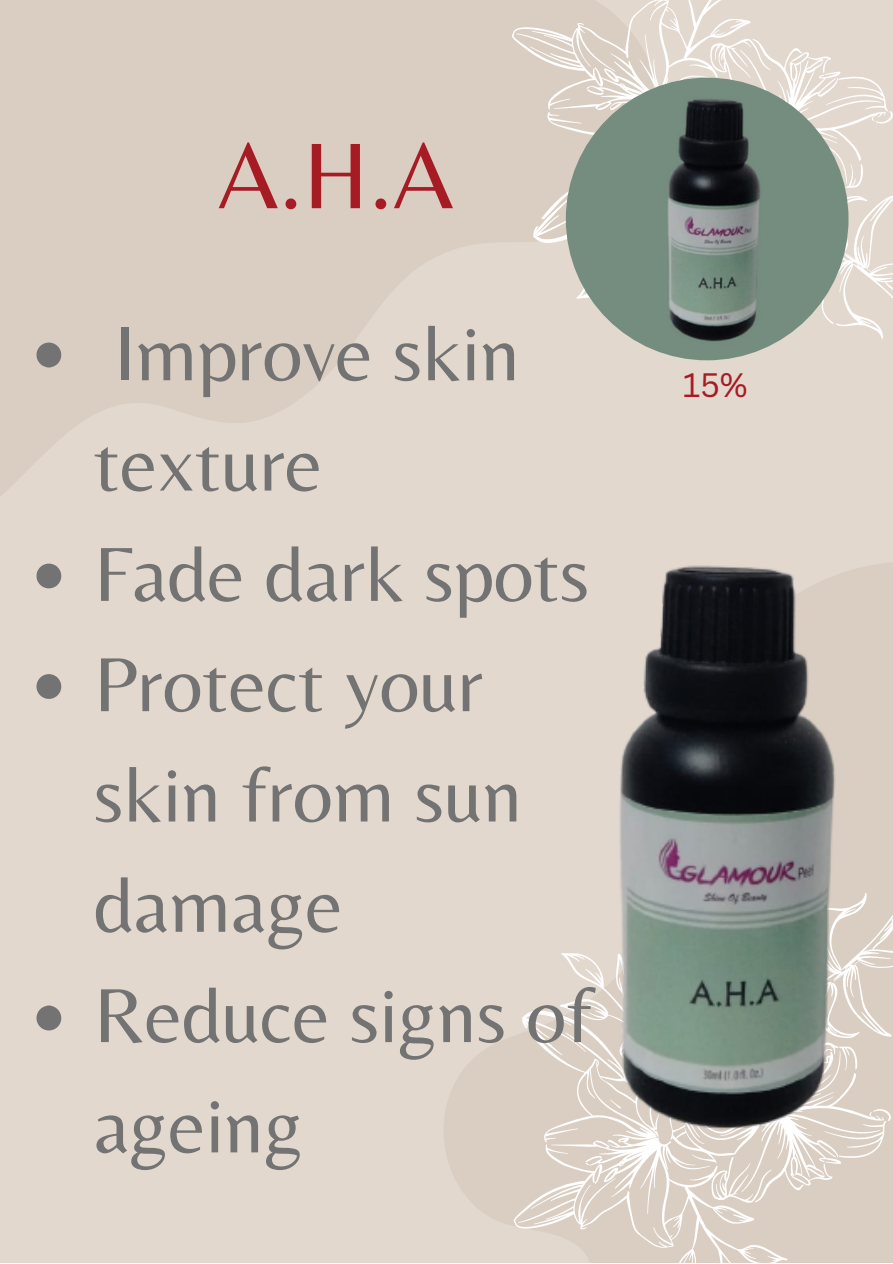
<style>
.page{position:relative;width:893px;height:1264px;background:#fff}
.page>*{position:absolute;margin:0;border:0;box-sizing:border-box;transform-origin:0 0}
.t1{font:96.9px "Belleza";color:#a71b24}
.t2{font:79.65px/110.2px "Belleza";color:#737373}
.t3{font:33px "Canva Sans";color:#a71b24}
</style>
<div class="page">
<div style="left:0;top:0;width:892px;height:1262px;background:#e2d8ce"></div>
<svg style="left:0;top:0;width:667px;height:496px;fill:#dacec2"></svg>
<svg style="left:510px;top:0;width:382px;height:348px"></svg>
<svg style="left:435px;top:1049px;width:76px;height:214px"></svg>
<img style="left:565px;top:78px;width:283px;height:282px;border-radius:50%">
<img style="left:486px;top:416px;width:406px;height:846px">
<svg style="left:36px;top:342px;width:25px;height:25px"></svg>
<svg style="left:36px;top:563px;width:25px;height:25px"></svg>
<svg style="left:36px;top:674px;width:25px;height:25px"></svg>
<svg style="left:36px;top:1005px;width:25px;height:25px"></svg>
<p class="t1" style="left:218px;top:118px;width:238px">A.H.A</p>
<p class="t2" style="left:94px;top:297px;width:500px">Improve skin texture<br>Fade dark spots<br>Protect your skin from sun damage<br>Reduce signs of ageing</p>
<p class="t3" style="left:682px;top:362px;width:66px">15%</p>
</div>
